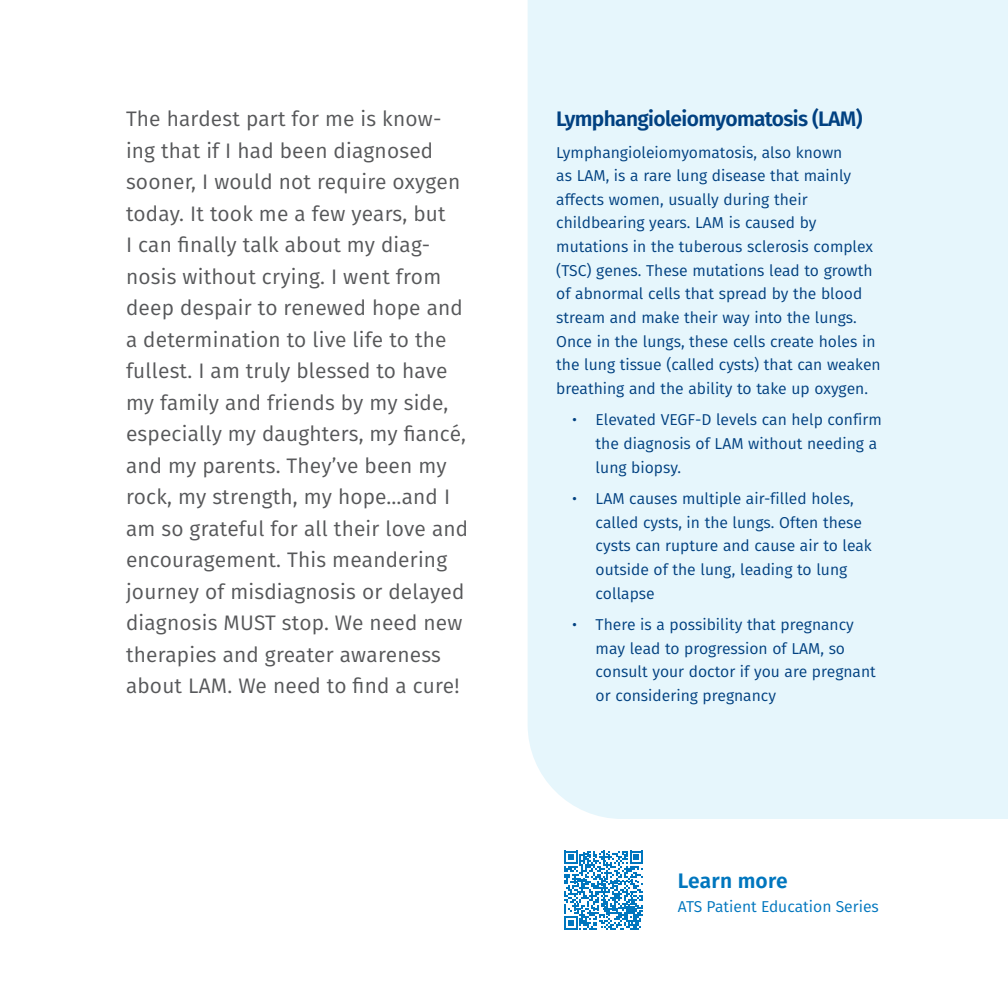
<style>
.page{position:relative;width:1008px;height:1008px;background:#fff}
.page>*{position:absolute;margin:0;border:0;box-sizing:border-box;transform-origin:0 0}
.Body_Copy__PV{font:21px/31.5px "Fira Sans";letter-spacing:.01em;color:#57585a}
.Body_Copy__PV-2{font:600 21px "Fira Sans";letter-spacing:-.03em;color:#014181}
.Body_Copy__PV-3{font:600 21px "Fira Sans";letter-spacing:.01em;color:#0076be}
.Body__Small{font:15.75px/23.6px "Fira Sans";color:#014181}
.Body_Copy__PV-4{font:15.75px "Fira Sans";color:#0076be}
</style>
<div class="page">
<div style="left:528px;top:0;width:480px;height:819px;background:#e6f6fc"></div>
<svg style="left:564px;top:851px;width:79px;height:79px"></svg>
<p class="Body_Copy__PV" style="left:126px;top:102px;width:344px">The hardest part for me is know&shy;ing that if I had been diagnosed sooner, I would not require oxygen today. It took me a few years, but<br>I can finally talk about my diag&shy;nosis without crying. I went from deep despair to renewed hope and a determination to live life to the fullest. I am truly blessed to have my family and friends by my side, especially my daughters, my fiancé, and my parents. They’ve been my rock, my strength, my hope…and I am so grateful for all their love and encouragement. This meandering journey of misdiagnosis or delayed diagnosis MUST stop. We need new therapies and greater awareness about LAM. We need to find a cure!</p>
<p class="Body_Copy__PV-2" style="left:556px;top:101px;width:308px">Lymphangioleiomyomatosis (LAM)</p>
<p class="Body__Small" style="left:556px;top:140px;width:326px">Lymphangioleiomyomatosis, also known<br>as LAM, is a rare lung disease that mainly affects women, usually during their childbearing years. LAM is caused by mutations in the tuberous sclerosis complex (TSC) genes. These mutations lead to growth of abnormal cells that spread by the blood stream and make their way into the lungs.<br>Once in the lungs, these cells create holes in the lung tissue (called cysts) that can weaken breathing and the ability to take up oxygen.</p>
<p class="Body__Small" style="left:596px;top:408px;width:288px;text-indent:-24px">• Elevated VEGF-D levels can help confirm the diagnosis of LAM without needing a lung biopsy.</p>
<p class="Body__Small" style="left:596px;top:486px;width:278px;text-indent:-24px">• LAM causes multiple air-filled holes, called cysts, in the lungs. Often these cysts can rupture and cause air to leak outside of the lung, leading to lung collapse</p>
<p class="Body__Small" style="left:596px;top:612px;width:282px;text-indent:-24px">• There is a possibility that pregnancy may lead to progression of LAM, so consult your doctor if you are pregnant or considering pregnancy</p>
<p class="Body_Copy__PV-3" style="left:678px;top:864px;width:111px">Learn more</p>
<p class="Body_Copy__PV-4" style="left:678px;top:895px;width:203px">ATS Patient Education Series</p>
</div>
